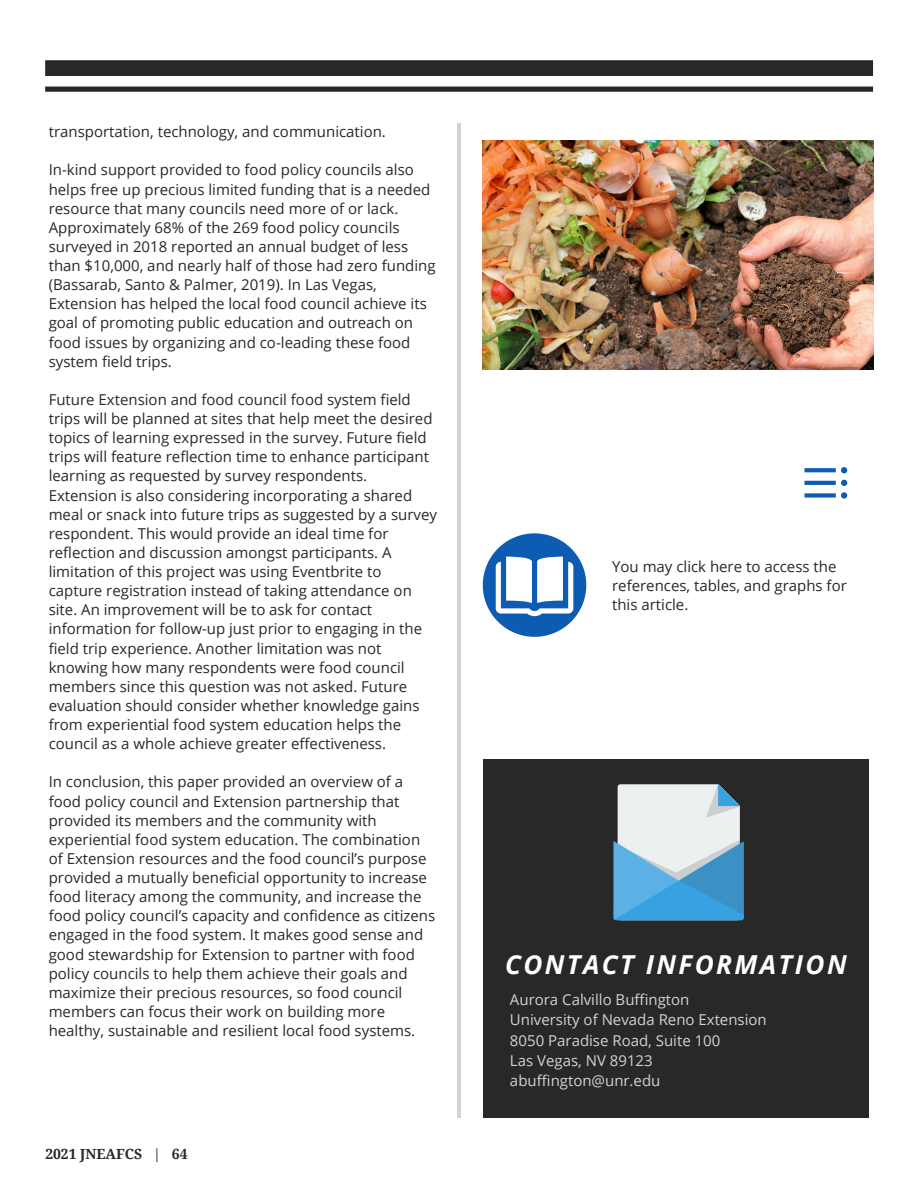
<style>
.page{position:relative;width:918px;height:1188px;background:#fff}
.page>*{position:absolute;margin:0;border:0;box-sizing:border-box;transform-origin:0 0}
.t1{font:italic 700 26.1px "Open Sans";letter-spacing:.09em;color:#fff}
.t2{font:15px/19.2px "Open Sans";color:#282828}
.t3{font:15px "Open Sans";color:#d3d3d3}
.t4{font:700 13.95px "Droid Serif";color:#282828}
.s1{font-weight:400}
</style>
<div class="page">
<svg style="left:45px;top:60px;width:828px;height:32px"></svg>
<hr style="left:457px;top:123px;width:4px;height:995px;background:#d3d3d3">
<svg style="left:483px;top:533px;width:103px;height:104px"></svg>
<div style="left:483px;top:759px;width:386px;height:359px;background:#282828"></div>
<svg style="left:614px;top:784px;width:130px;height:136px;background:#97c2dc"></svg>
<svg style="left:804px;top:467px;width:43px;height:32px"></svg>
<img style="left:483px;top:141px;width:390px;height:228px">
<p class="t2" style="left:49px;top:122px;width:339px">transportation, technology, and communication.</p>
<p class="t2" style="left:49px;top:160px;width:367px">In-kind support provided to food policy councils also</p>
<p class="t2" style="left:49px;top:179px;width:383px">helps free up precious limited funding that is a needed</p>
<p class="t2" style="left:49px;top:198px;width:351px">resource that many councils need more of or lack.</p>
<p class="t2" style="left:49px;top:217px;width:352px">Approximately 68% of the 269 food policy councils</p>
<p class="t2" style="left:49px;top:237px;width:361px">surveyed in 2018 reported an annual budget of less</p>
<p class="t2" style="left:49px;top:256px;width:388px">than $10,000, and nearly half of those had zero funding</p>
<p class="t2" style="left:49px;top:275px;width:330px">(Bassarab, Santo &amp; Palmer, 2019). In Las Vegas,</p>
<p class="t2" style="left:49px;top:294px;width:380px">Extension has helped the local food council achieve its</p>
<p class="t2" style="left:49px;top:313px;width:366px">goal of promoting public education and outreach on</p>
<p class="t2" style="left:49px;top:332px;width:363px">food issues by organizing and co-leading these food</p>
<p class="t2" style="left:49px;top:351px;width:125px">system field trips.</p>
<p class="t2" style="left:49px;top:390px;width:364px">Future Extension and food council food system field</p>
<p class="t2" style="left:49px;top:409px;width:385px">trips will be planned at sites that help meet the desired</p>
<p class="t2" style="left:49px;top:428px;width:379px">topics of learning expressed in the survey. Future field</p>
<p class="t2" style="left:49px;top:447px;width:390px">trips will feature reflection time to enhance participant learning as requested by survey respondents.<br>Extension is also considering incorporating a shared meal or snack into future trips as suggested by a survey respondent. This would provide an ideal time for reflection and discussion amongst participants. A limitation of this project was using Eventbrite to capture registration instead of taking attendance on site. An improvement will be to ask for contact information for follow-up just prior to engaging in the field trip experience. Another limitation was not knowing how many respondents were food council members since this question was not asked. Future evaluation should consider whether knowledge gains from experiential food system education helps the council as a whole achieve greater effectiveness.</p>
<p class="t2" style="left:49px;top:772px;width:388px">In conclusion, this paper provided an overview of a food policy council and Extension partnership that provided its members and the community with experiential food system education. The combination of Extension resources and the food council’s purpose provided a mutually beneficial opportunity to increase food literacy among the community, and increase the food policy council’s capacity and confidence as citizens engaged in the food system. It makes good sense and good stewardship for Extension to partner with food policy councils to help them achieve their goals and maximize their precious resources, so food council members can focus their work on building more healthy, sustainable and resilient local food systems.</p>
<p class="t4" style="left:45px;top:1147px;width:144px">2021 JNEAFCS <span class="s1">|</span> 64</p>
<p class="t2" style="left:612px;top:556px;width:226px">You may click here to access the</p>
<p class="t2" style="left:612px;top:575px;width:236px">references, tables, and graphs for</p>
<p class="t2" style="left:612px;top:594px;width:78px">this article.</p>
<p class="t1" style="left:505px;top:946px;width:343px">CONTACT INFORMATION</p>
<p class="t3" style="left:510px;top:989px;width:181px">Aurora Calvillo Buffington</p>
<p class="t3" style="left:510px;top:1009px;width:258px">University of Nevada Reno Extension</p>
<p class="t3" style="left:510px;top:1030px;width:212px">8050 Paradise Road, Suite 100</p>
<p class="t3" style="left:510px;top:1050px;width:144px">Las Vegas, NV 89123</p>
<p class="t3" style="left:510px;top:1070px;width:152px">abuffington@unr.edu</p>
</div>
